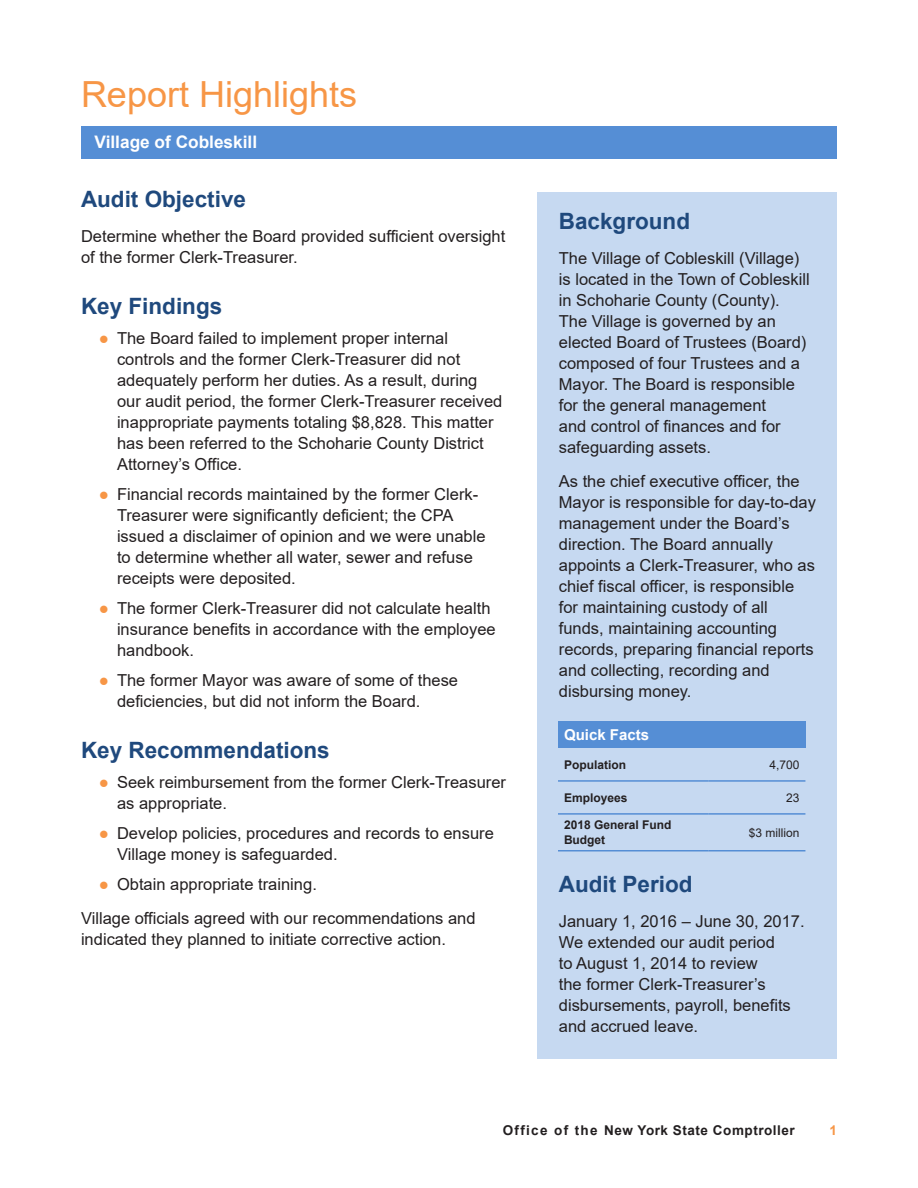
<style>
.page{position:relative;width:918px;height:1188px;background:#fff}
.page>*{position:absolute;margin:0;border:0;box-sizing:border-box;transform-origin:0 0}
.Section_Heads{font:36px "Arial";color:#f79646}
._2_Subheads{font:700 22.5px "Arial";color:#1f497d}
.t1{font:700 17.25px "Arial";color:#fff}
.Body_Text{font:16.5px/21px "Arial";color:#231f20}
.Footnotes{font:700 15px "Arial";color:#fff}
.t2{font:700 13.5px "Arial";letter-spacing:.04em;color:#231f20}
.t3{font:700 13.5px "Arial";color:#f79646}
.Footnotes-2{font:700 12px/15px "Arial";color:#231f20}
.Footnotes-3{font:12px "Arial";color:#231f20}
.s1{color:#f79646}
</style>
<div class="page">
<hr style="left:81px;top:126px;width:756px;height:3px;background:#558ed5">
<div style="left:538px;top:192px;width:299px;height:866px;background:#c6d9f1"></div>
<div style="left:81px;top:128px;width:756px;height:31px;background:#558ed5"></div>
<div style="left:558px;top:721px;width:247px;height:27px;background:#558ed5"></div>
<hr style="left:558px;top:780px;width:150px;height:2px;background:#558ed5">
<hr style="left:708px;top:780px;width:97px;height:2px;background:#558ed5">
<hr style="left:558px;top:813px;width:150px;height:2px;background:#558ed5">
<hr style="left:708px;top:813px;width:97px;height:2px;background:#558ed5">
<hr style="left:558px;top:850px;width:150px;height:2px;background:#558ed5">
<hr style="left:708px;top:850px;width:97px;height:2px;background:#558ed5">
<p class="Section_Heads" style="left:81px;top:70px;width:278px">Report Highlights</p>
<p class="t1" style="left:94px;top:129px;width:164px">Village of Cobleskill</p>
<p class="_2_Subheads" style="left:81px;top:184px;width:167px">Audit Objective</p>
<p class="Body_Text" style="left:81px;top:226px;width:426px">Determine whether the Board provided sufficient oversight of the former Clerk-Treasurer.</p>
<p class="_2_Subheads" style="left:81px;top:290px;width:143px">Key Findings</p>
<p class="Body_Text" style="left:117px;top:328px;width:387px;text-indent:-18px"><span class="s1">●</span> The Board failed to implement proper internal controls and the former Clerk-Treasurer did not adequately perform her duties. As a result, during our audit period, the former Clerk-Treasurer received inappropriate payments totaling $8,828. This matter has been referred to the Schoharie County District Attorney’s Office.</p>
<p class="Body_Text" style="left:117px;top:484px;width:370px;text-indent:-18px"><span class="s1">●</span> Financial records maintained by the former Clerk-Treasurer were significantly deficient; the CPA issued a disclaimer of opinion and we were unable to determine whether all water, sewer and refuse receipts were deposited.</p>
<p class="Body_Text" style="left:117px;top:598px;width:380px;text-indent:-18px"><span class="s1">●</span> The former Clerk-Treasurer did not calculate health insurance benefits in accordance with the employee handbook.</p>
<p class="Body_Text" style="left:117px;top:670px;width:343px;text-indent:-18px"><span class="s1">●</span> The former Mayor was aware of some of these deficiencies, but did not inform the Board.</p>
<p class="_2_Subheads" style="left:81px;top:734px;width:250px">Key Recommendations</p>
<p class="Body_Text" style="left:117px;top:772px;width:391px;text-indent:-18px"><span class="s1">●</span> Seek reimbursement from the former Clerk-Treasurer as appropriate.</p>
<p class="Body_Text" style="left:117px;top:823px;width:378px;text-indent:-18px"><span class="s1">●</span> Develop policies, procedures and records to ensure<br>Village money is safeguarded.</p>
<p class="Body_Text" style="left:99px;top:874px;width:216px"><span class="s1">●</span> Obtain appropriate training.</p>
<p class="Body_Text" style="left:81px;top:908px;width:396px">Village officials agreed with our recommendations and indicated they planned to initiate corrective action.</p>
<p class="_2_Subheads" style="left:559px;top:206px;width:133px">Background</p>
<p class="Body_Text" style="left:559px;top:247px;width:252px">The Village of Cobleskill (Village) is located in the Town of Cobleskill in Schoharie County (County).<br>The Village is governed by an elected Board of Trustees (Board) composed of four Trustees and a<br>Mayor. The Board is responsible for the general management<br>and control of finances and for safeguarding assets.</p>
<p class="Body_Text" style="left:559px;top:471px;width:259px">As the chief executive officer, the<br>Mayor is responsible for day-to-day management under the Board’s direction. The Board annually appoints a Clerk-Treasurer, who as chief fiscal officer, is responsible for maintaining custody of all funds, maintaining accounting records, preparing financial reports and collecting, recording and disbursing money.</p>
<p class="Footnotes" style="left:564px;top:725px;width:87px">Quick Facts</p>
<p class="Footnotes-2" style="left:564px;top:757px;width:64px">Population</p>
<p class="Footnotes-3" style="left:769px;top:757px;width:32px">4,700</p>
<p class="Footnotes-2" style="left:564px;top:790px;width:65px">Employees</p>
<p class="Footnotes-3" style="left:786px;top:789px;width:15px">23</p>
<p class="Footnotes-2" style="left:564px;top:818px;width:109px">2018 General Fund<br>Budget</p>
<p class="Footnotes-3" style="left:749px;top:824px;width:52px">$3 million</p>
<p class="_2_Subheads" style="left:559px;top:869px;width:135px">Audit Period</p>
<p class="Body_Text" style="left:559px;top:910px;width:244px">January 1, 2016 – June 30, 2017.<br>We extended our audit period<br>to August 1, 2014 to review<br>the former Clerk-Treasurer’s disbursements, payroll, benefits and accrued leave.</p>
<p class="t2" style="left:503px;top:1121px;width:294px">Office of the New York State Comptroller</p>
<p class="t3" style="left:829px;top:1121px;width:9px">1</p>
</div>
